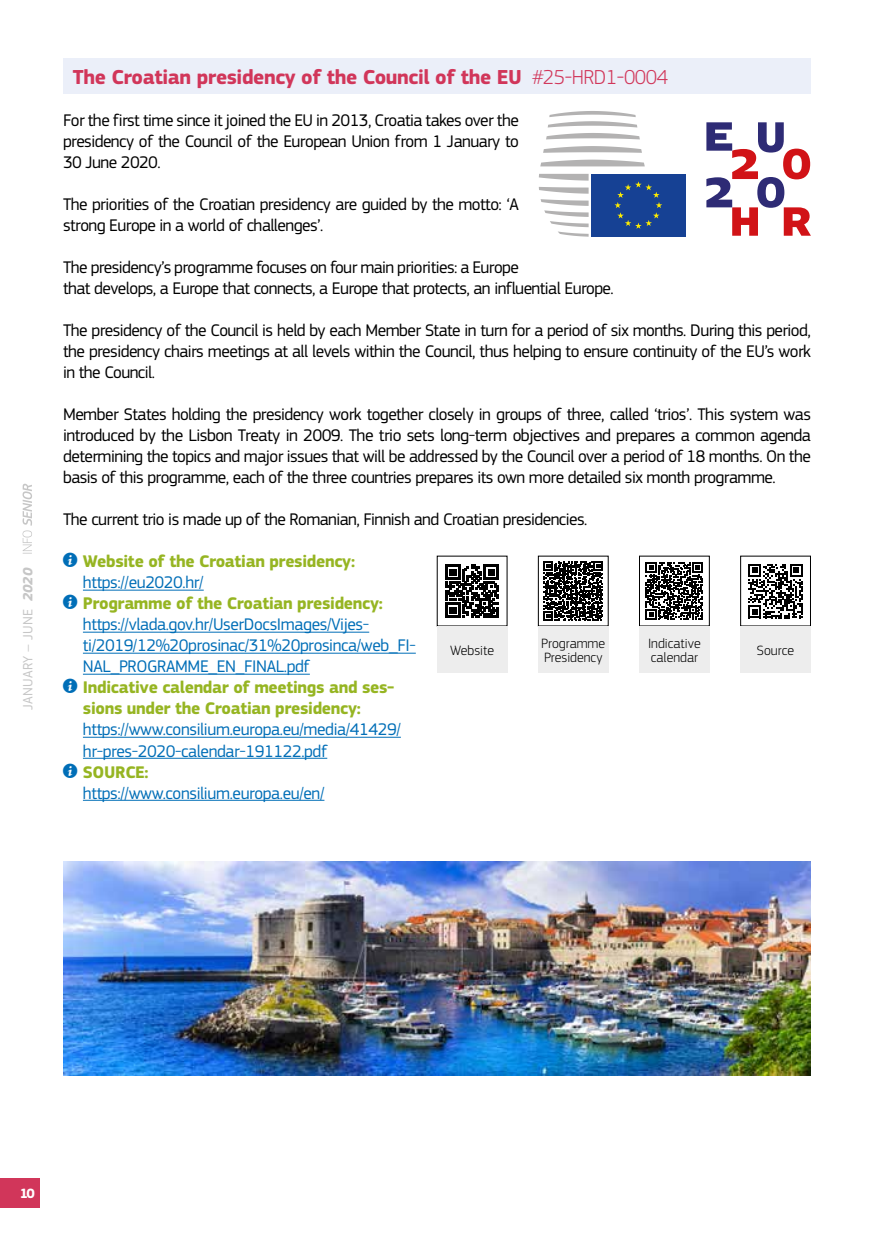
<style>
.page{position:relative;width:874px;height:1241px;background:#fff}
.page>*{position:absolute;margin:0;border:0;box-sizing:border-box;transform-origin:0 0}
.t1{font:700 21px "EC Square Sans Pro";letter-spacing:-.02em;color:#d1365a}
.t2{font:17.5px/21px "EC Square Sans Pro";letter-spacing:-.03em;color:#000;text-align:justify}
.t3{font:17.5px "EC Square Sans Pro";letter-spacing:-.02em;color:#006eb7}
.t4{font:700 17.5px "EC Square Sans Pro";letter-spacing:-.02em;color:#96b522}
.t5{font:300 14px/14px "EC Square Sans Pro";color:#000}
.t6{font:14px "EC Square Sans Pro";letter-spacing:.02em;color:#c6c6c6}
.t7{font:700 14px "EC Square Sans Pro";color:#fff}
.s1{font-weight:700;font-style:italic}
.s2{font-weight:300}
.s3{font-family:"s Tmedia";font-weight:400;color:#006eb7}
</style>
<div class="page">
<img style="left:63px;top:861px;width:747px;height:214px">
<div style="left:0;top:1177px;width:40px;height:30px;background:#d1365a"></div>
<svg style="left:23px;top:483px;width:9px;height:70px"></svg>
<div style="left:63px;top:58px;width:747px;height:36px;background:#ebeff9"></div>
<hr style="left:83px;top:589px;width:121px;height:1px;background:#006eb7">
<hr style="left:83px;top:631px;width:286px;height:1px;background:#006eb7">
<hr style="left:83px;top:652px;width:332px;height:1px;background:#006eb7">
<hr style="left:83px;top:673px;width:227px;height:1px;background:#006eb7">
<hr style="left:83px;top:736px;width:317px;height:1px;background:#006eb7">
<hr style="left:83px;top:757px;width:244px;height:1px;background:#006eb7">
<hr style="left:83px;top:799px;width:241px;height:1px;background:#006eb7">
<svg style="left:706px;top:122px;width:104px;height:114px"></svg>
<div style="left:591px;top:174px;width:94px;height:63px;background:#164194"></div>
<svg style="left:538px;top:111px;width:124px;height:126px"></svg>
<svg style="left:543px;top:561px;width:59px;height:59px"></svg>
<div style="left:537px;top:626px;width:71px;height:46px;background:#ededed"></div>
<svg style="left:748px;top:564px;width:54px;height:54px"></svg>
<div style="left:739px;top:626px;width:71px;height:46px;background:#ededed"></div>
<svg style="left:445px;top:564px;width:53px;height:53px"></svg>
<div style="left:436px;top:626px;width:71px;height:46px;background:#ededed"></div>
<svg style="left:645px;top:562px;width:57px;height:57px"></svg>
<div style="left:638px;top:626px;width:71px;height:46px;background:#ededed"></div>
<p class="t6" style="left:20px;top:710px;width:144px;rotate:-90deg">JANUARY – JUNE <span class="s1">2020</span></p>
<p class="t1" style="left:73px;top:65px;width:596px">The Croatian presidency of the Council of the EU <span class="s2">#25-HRD1-0004</span></p>
<p class="t2" style="left:63px;top:110px;width:457px">For the first time since it joined the EU in 2013, Croatia takes over the presidency of the Council of the European Union from 1 January to 30 June 2020.</p>
<p class="t2" style="left:63px;top:194px;width:457px">The priorities of the Croatian presidency are guided by the motto: ‘A strong Europe in a world of challenges’.</p>
<p class="t2" style="left:63px;top:257px;width:552px">The presidency’s programme focuses on four main priorities: a Europe<br>that develops, a Europe that connects, a Europe that protects, an influential Europe.</p>
<p class="t2" style="left:63px;top:320px;width:749px">The presidency of the Council is held by each Member State in turn for a period of six months. During this period, the presidency chairs meetings at all levels within the Council, thus helping to ensure continuity of the EU’s work in the Council.</p>
<p class="t2" style="left:63px;top:404px;width:749px">Member States holding the presidency work together closely in groups of three, called ‘trios’. This system was introduced by the Lisbon Treaty in 2009. The trio sets long-term objectives and prepares a common agenda determining the topics and major issues that will be addressed by the Council over a period of 18 months. On the basis of this programme, each of the three countries prepares its own more detailed six month programme.</p>
<p class="t2" style="left:63px;top:509px;width:525px">The current trio is made up of the Romanian, Finnish and Croatian presidencies.</p>
<p class="t4" style="left:63px;top:551px;width:293px"><span class="s3">i</span> Website of the Croatian presidency:</p>
<p class="t3" style="left:83px;top:572px;width:122px">https://eu2020.hr/</p>
<p class="t4" style="left:63px;top:593px;width:321px"><span class="s3">i</span> Programme of the Croatian presidency:</p>
<p class="t3" style="left:83px;top:614px;width:288px">https://vlada.gov.hr/UserDocsImages/Vijes-</p>
<p class="t3" style="left:83px;top:635px;width:334px">ti/2019/12%20prosinac/31%20prosinca/web_FI-</p>
<p class="t3" style="left:83px;top:656px;width:228px">NAL_PROGRAMME_EN_FINAL.pdf</p>
<p class="t4" style="left:63px;top:677px;width:332px"><span class="s3">i</span> Indicative calendar of meetings and ses-</p>
<p class="t4" style="left:83px;top:698px;width:279px">sions under the Croatian presidency:</p>
<p class="t3" style="left:83px;top:719px;width:319px">https://www.consilium.europa.eu/media/41429/</p>
<p class="t3" style="left:83px;top:740px;width:246px">hr-pres-2020-calendar-191122.pdf</p>
<p class="t4" style="left:63px;top:761px;width:87px"><span class="s3">i</span> SOURCE:</p>
<p class="t3" style="left:83px;top:782px;width:243px">https://www.consilium.europa.eu/en/</p>
<p class="t5" style="left:647px;top:636px;width:54px">Indicative calendar</p>
<p class="t5" style="left:541px;top:636px;width:65px">Programme<br>Presidency</p>
<p class="t5" style="left:450px;top:643px;width:46px">Website</p>
<p class="t5" style="left:756px;top:643px;width:39px">Source</p>
<p class="t7" style="left:20px;top:1184px;width:16px">10</p>
</div>
